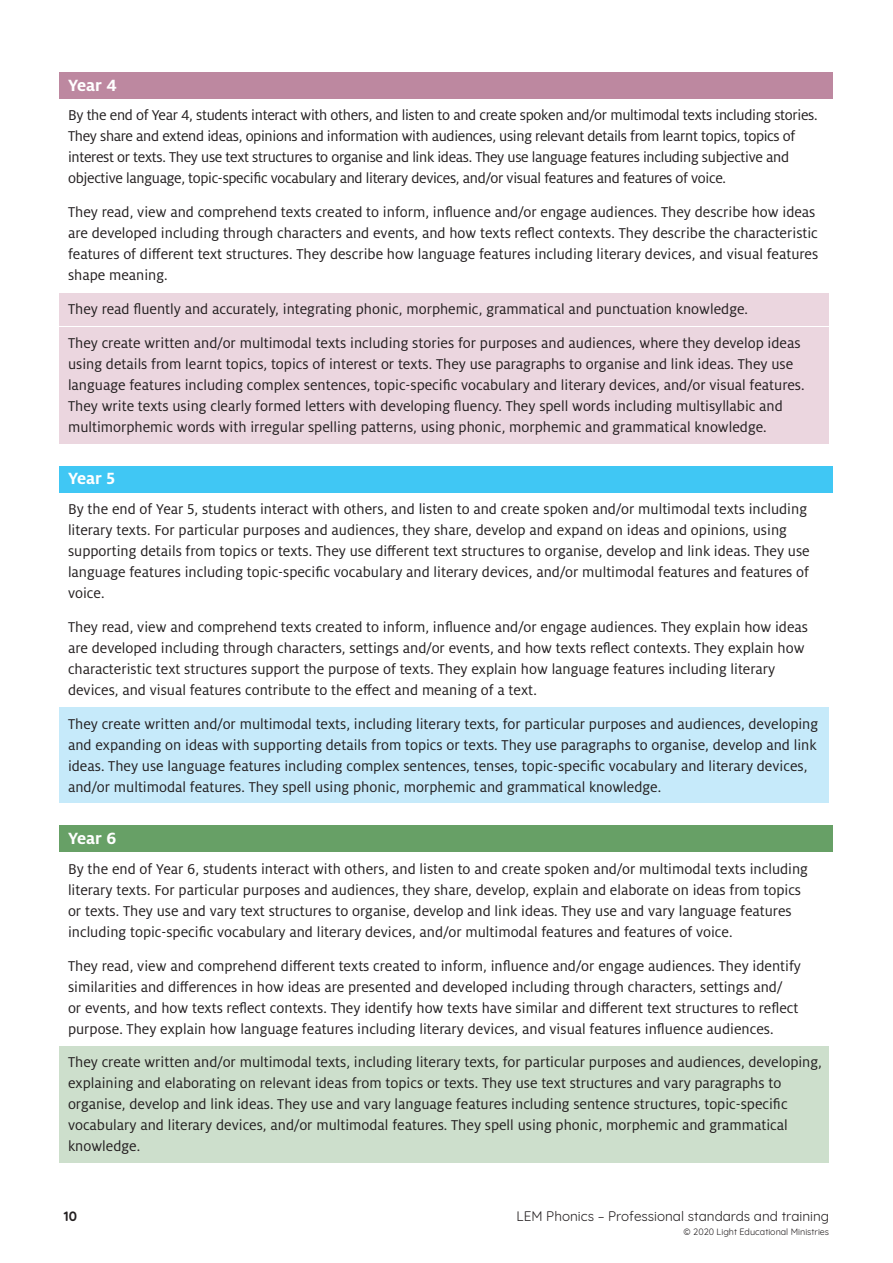
<style>
.page{position:relative;width:893px;height:1263px;background:#fff}
.page>*{position:absolute;margin:0;border:0;box-sizing:border-box;transform-origin:0 0}
.table_head_1{font:700 18px "Milo OT";color:#fff}
.table_text{font:15.75px/21px "Milo OT";color:#231f20}
.table_text-2{font:15.75px/21px "Milo OT";letter-spacing:-.02em;color:#231f20}
.t1{font:13.5px "Quicksand LEM";color:#231f20}
.t2{font:700 13.5px "Quicksand LEM";color:#231f20}
.t3{font:9px "Quicksand LEM";color:#231f20}
</style>
<div class="page">
<div style="left:60px;top:72px;width:773px;height:27px;background:#bd88a0"></div>
<div style="left:60px;top:293px;width:769px;height:33px;background:#ebd6df"></div>
<div style="left:60px;top:327px;width:769px;height:116px;background:#ebd6df"></div>
<div style="left:60px;top:466px;width:773px;height:26px;background:#40c7f4"></div>
<div style="left:60px;top:707px;width:769px;height:96px;background:#c6eafa"></div>
<div style="left:60px;top:825px;width:773px;height:27px;background:#67a066"></div>
<div style="left:60px;top:1046px;width:769px;height:117px;background:#cddfcc"></div>
<p class="table_head_1" style="left:68px;top:75px;width:50px">Year 4</p>
<p class="table_text-2" style="left:68px;top:105px;width:751px">By the end of Year 4, students interact with others, and listen to and create spoken and/or multimodal texts including stories.<br>They share and extend ideas, opinions and information with audiences, using relevant details from learnt topics, topics of interest or texts. They use text structures to organise and link ideas. They use language features including subjective and objective language, topic-specific vocabulary and literary devices, and/or visual features and features of voice.</p>
<p class="table_text" style="left:68px;top:202px;width:752px">They read, view and comprehend texts created to inform, influence and/or engage audiences. They describe how ideas are developed including through characters and events, and how texts reflect contexts. They describe the characteristic features of different text structures. They describe how language features including literary devices, and visual features shape meaning.</p>
<p class="table_text" style="left:68px;top:299px;width:681px">They read fluently and accurately, integrating phonic, morphemic, grammatical and punctuation knowledge.</p>
<p class="table_text" style="left:68px;top:332px;width:738px">They create written and/or multimodal texts including stories for purposes and audiences, where they develop ideas using details from learnt topics, topics of interest or texts. They use paragraphs to organise and link ideas. They use language features including complex sentences, topic-specific vocabulary and literary devices, and/or visual features.<br>They write texts using clearly formed letters with developing fluency. They spell words including multisyllabic and multimorphemic words with irregular spelling patterns, using phonic, morphemic and grammatical knowledge.</p>
<p class="table_head_1" style="left:68px;top:469px;width:48px">Year 5</p>
<p class="table_text" style="left:68px;top:499px;width:743px">By the end of Year 5, students interact with others, and listen to and create spoken and/or multimodal texts including literary texts. For particular purposes and audiences, they share, develop and expand on ideas and opinions, using supporting details from topics or texts. They use different text structures to organise, develop and link ideas. They use language features including topic-specific vocabulary and literary devices, and/or multimodal features and features of voice.</p>
<p class="table_text" style="left:68px;top:616px;width:741px">They read, view and comprehend texts created to inform, influence and/or engage audiences. They explain how ideas are developed including through characters, settings and/or events, and how texts reflect contexts. They explain how characteristic text structures support the purpose of texts. They explain how language features including literary devices, and visual features contribute to the effect and meaning of a text.</p>
<p class="table_text" style="left:68px;top:713px;width:752px">They create written and/or multimodal texts, including literary texts, for particular purposes and audiences, developing and expanding on ideas with supporting details from topics or texts. They use paragraphs to organise, develop and link ideas. They use language features including complex sentences, tenses, topic-specific vocabulary and literary devices, and/or multimodal features. They spell using phonic, morphemic and grammatical knowledge.</p>
<p class="table_head_1" style="left:68px;top:828px;width:50px">Year 6</p>
<p class="table_text" style="left:68px;top:858px;width:741px">By the end of Year 6, students interact with others, and listen to and create spoken and/or multimodal texts including literary texts. For particular purposes and audiences, they share, develop, explain and elaborate on ideas from topics or texts. They use and vary text structures to organise, develop and link ideas. They use and vary language features including topic-specific vocabulary and literary devices, and/or multimodal features and features of voice.</p>
<p class="table_text" style="left:68px;top:955px;width:734px">They read, view and comprehend different texts created to inform, influence and/or engage audiences. They identify similarities and differences in how ideas are presented and developed including through characters, settings and/<br>or events, and how texts reflect contexts. They identify how texts have similar and different text structures to reflect purpose. They explain how language features including literary devices, and visual features influence audiences.</p>
<p class="table_text" style="left:68px;top:1052px;width:755px">They create written and/or multimodal texts, including literary texts, for particular purposes and audiences, developing, explaining and elaborating on relevant ideas from topics or texts. They use text structures and vary paragraphs to organise, develop and link ideas. They use and vary language features including sentence structures, topic-specific vocabulary and literary devices, and/or multimodal features. They spell using phonic, morphemic and grammatical knowledge.</p>
<p class="t2" style="left:64px;top:1205px;width:15px">10</p>
<p class="t1" style="left:517px;top:1206px;width:314px">LEM Phonics – Professional standards and training</p>
<p class="t3" style="left:684px;top:1225px;width:147px">© 2020 Light Educational Ministries</p>
</div>
